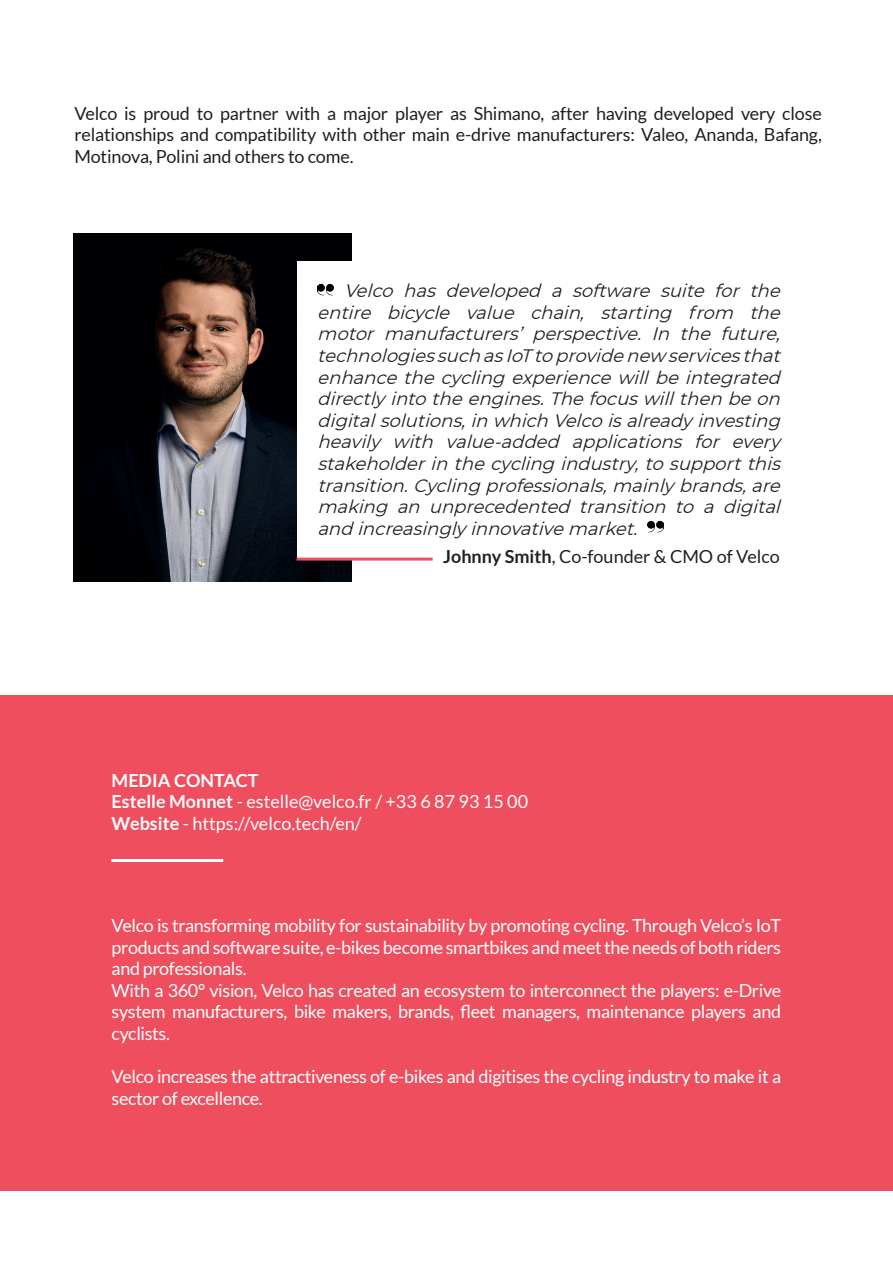
<style>
.page{position:relative;width:893px;height:1263px;background:#fff}
.page>*{position:absolute;margin:0;border:0;box-sizing:border-box;transform-origin:0 0}
.t1{font:italic 18px/21.6px "Montserrat";letter-spacing:-.015em;color:#231f20}
.t2{font:18px/21.6px "Lato";letter-spacing:-.02em;color:#fff}
.t3{font:18px/21.6px "Lato";letter-spacing:-.01em;color:#231f20;text-align:justify}
.t4{font:18px/21.6px "Lato";color:#fff}
.s1{font-weight:700}
</style>
<div class="page">
<div style="left:0;top:695px;width:893px;height:496px;background:#ef4e5e"></div>
<img style="left:73px;top:234px;width:279px;height:348px">
<div style="left:297px;top:261px;width:504px;height:297px;background:#fff"></div>
<hr style="left:297px;top:558px;width:136px;height:3px;background:#ef4e5e">
<hr style="left:111px;top:859px;width:112px;height:3px;background:#fff">
<img style="left:317px;top:283px;width:16px;height:13px">
<img style="left:647px;top:520px;width:16px;height:13px">
<p class="t3" style="left:74px;top:102px;width:749px">Velco is proud to partner with a major player as Shimano, after having developed very close relationships and compatibility with other main e-drive manufacturers: Valeo, Ananda, Bafang, Motinova, Polini and others to come.</p>
<p class="t1" style="left:317px;top:279px;width:470px;text-indent:27px">Velco has developed a software suite for the entire bicycle value chain, starting from the motor manufacturers’ perspective. In the future, technologiessuch asIoTtoprovidenew servicesthat enhancethecycling experiencewillbeintegrated directly intotheengines.Thefocuswillthen beon digitalsolutions,in which Velcoisalready investing heavily with value-added applications for every stakeholderin thecycling industry,tosupportthis transition.Cycling professionals,mainly brands,are making an unprecedented transition to a digital and increasingly innovativemarket.</p>
<p class="t3" style="left:443px;top:546px;width:338px"><span class="s1">Johnny Smith</span>, Co-founder &amp; CMO of Velco</p>
<p class="t4" style="left:112px;top:769px;width:418px"><span class="s1">MEDIA CONTACT<br>Estelle Monnet</span> - estelle@velco.fr / +33 6 87 93 15 00<br><span class="s1">Website</span> - https://velco.tech/en/</p>
<p class="t2" style="left:112px;top:915px;width:671px">Velco is transforming mobility for sustainability by promoting cycling. Through Velco’s IoT products and software suite, e-bikes become smartbikes and meet the needs of both riders and professionals.<br>With a 360° vision, Velco has created an ecosystem to interconnect the players: e-Drive system manufacturers, bike makers, brands, fleet managers, maintenance players and cyclists.</p>
<p class="t2" style="left:112px;top:1066px;width:671px">Velco increases the attractiveness of e-bikes and digitises the cycling industry to make it a sector of excellence.</p>
</div>
